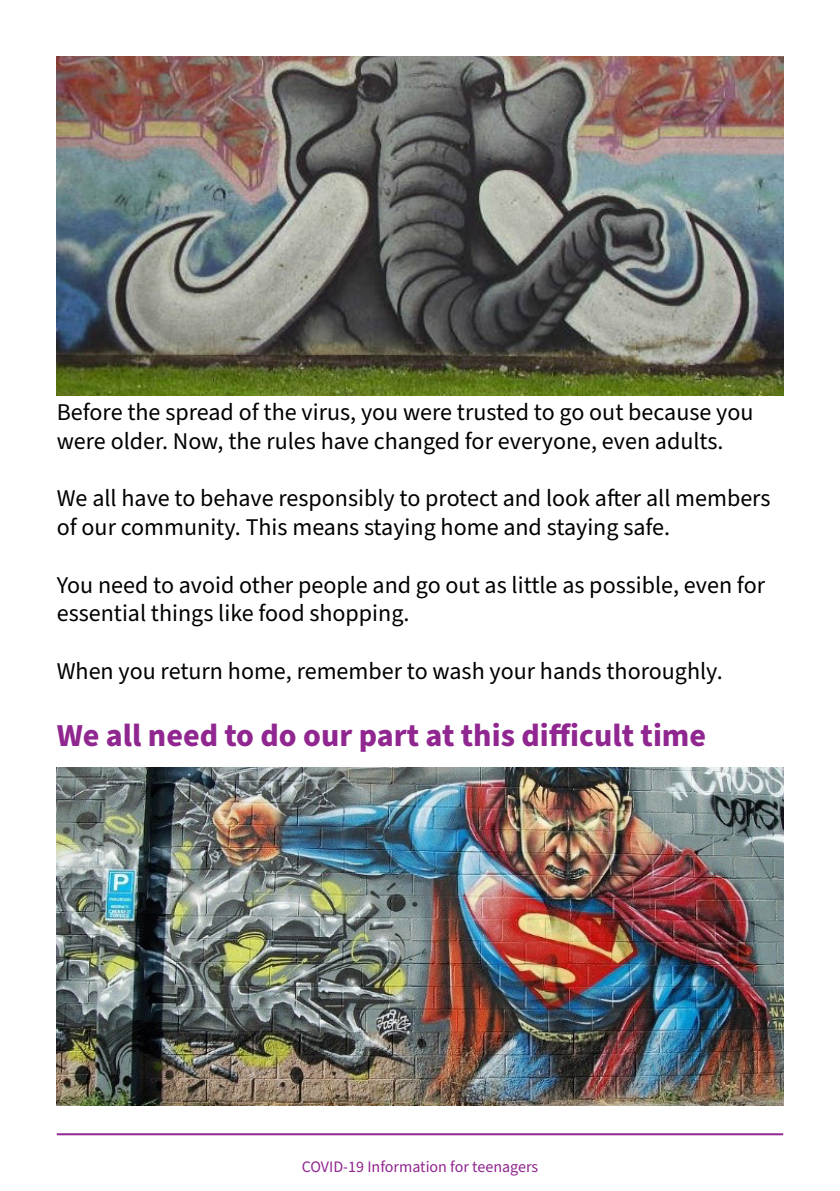
<style>
.page{position:relative;width:840px;height:1191px;background:#fff}
.page>*{position:absolute;margin:0;border:0;box-sizing:border-box;transform-origin:0 0}
.t1{font:700 32px "Source Sans Pro";color:#90268f}
.t2{font:24px/28.8px "Source Sans Pro";color:#000001}
.t3{font:16px "Source Sans Pro";color:#90268f}
</style>
<div class="page">
<img style="left:57px;top:57px;width:725px;height:338px">
<img style="left:57px;top:767px;width:725px;height:339px">
<hr style="left:57px;top:1133px;width:725px;height:2px;background:#90268f">
<p class="t2" style="left:57px;top:398px;width:697px">Before the spread of the virus, you were trusted to go out because you were older. Now, the rules have changed for everyone, even adults.</p>
<p class="t2" style="left:57px;top:484px;width:715px">We all have to behave responsibly to protect and look after all members of our community. This means staying home and staying safe.</p>
<p class="t2" style="left:57px;top:571px;width:709px">You need to avoid other people and go out as little as possible, even for essential things like food shopping.</p>
<p class="t2" style="left:57px;top:657px;width:667px">When you return home, remember to wash your hands thoroughly.</p>
<p class="t1" style="left:57px;top:714px;width:650px">We all need to do our part at this difficult time</p>
<p class="t3" style="left:301px;top:1156px;width:238px">COVID-19 Information for teenagers</p>
</div>
